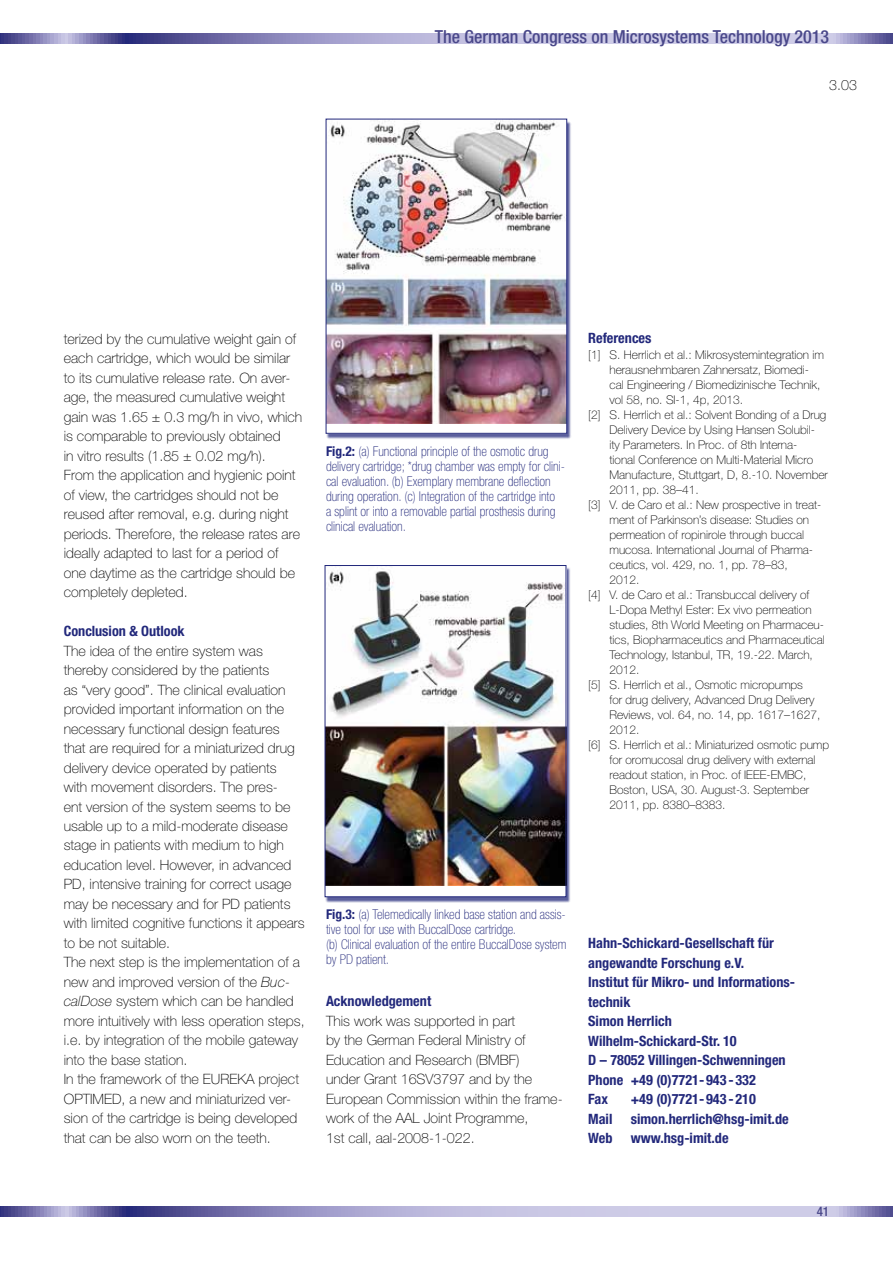
<style>
.page{position:relative;width:893px;height:1263px;background:#fff}
.page>*{position:absolute;margin:0;border:0;box-sizing:border-box;transform-origin:0 0}
.t1{font:500 condensed 18px "Helvetica Neue LT Std";color:#4a488a}
.t2{font:100 14.25px/19.5px "Helvetica Neue LT Std";color:#000}
.t3{font:700 condensed 14.25px/19.5px "Helvetica Neue LT Std";color:#22287b}
.t4{font:100 condensed 13.5px/15px "Helvetica Neue LT Std";color:#22287b}
.t5{font:500 condensed 13.05px "Helvetica Neue LT Std";color:#4a488a}
.t6{font:100 12px "Helvetica Neue LT Std";color:#000}
.s1{font-style:italic}
.s2{font-weight:700}
</style>
<div class="page">
<svg style="left:0;top:33px;width:893px;height:10px;background:#a29fc9"></svg>
<svg style="left:0;top:1207px;width:893px;height:9px;background:#a29fca"></svg>
<div style="left:326px;top:121px;width:245px;height:319px;background:#22287b;opacity:.75"></div>
<div style="left:326px;top:119px;width:241px;height:314px;background:#fff"></div>
<img style="left:328px;top:121px;width:237px;height:303px">
<div style="left:326px;top:119px;width:241px;height:314px;border:1px solid #22287b"></div>
<div style="left:325px;top:567px;width:245px;height:336px;background:#22287b;opacity:.75"></div>
<div style="left:325px;top:565px;width:241px;height:332px;background:#fff"></div>
<img style="left:327px;top:571px;width:237px;height:315px">
<div style="left:325px;top:565px;width:241px;height:332px;border:1px solid #22287b"></div>
<p class="t1" style="left:435px;top:26px;width:396px">The German Congress on Microsystems Technology 2013</p>
<p class="t2" style="left:829px;top:75px;width:29px">3.03</p>
<p class="t2" style="left:64px;top:329px;width:240px">terized by the cumulative weight gain of each cartridge, which would be similar to its cumulative release rate. On aver&shy;age, the measured cumulative weight gain was 1.65 ± 0.3 mg/h in vivo, which is comparable to previously obtained<br>in vitro results (1.85 ± 0.02 mg/h).<br>From the application and hygienic point of view, the cartridges should not be reused after removal, e.g. during night periods. Therefore, the release rates are ideally adapted to last for a period of one daytime as the cartridge should be completely depleted.</p>
<p class="t3" style="left:64px;top:621px;width:122px">Conclusion &amp; Outlook</p>
<p class="t2" style="left:64px;top:641px;width:242px">The idea of the entire system was thereby considered by the patients<br>as “very good”. The clinical evaluation provided important information on the necessary functional design features that are required for a miniaturized drug delivery device operated by patients<br>with movement disorders. The pres-<br>ent version of the system seems to be usable up to a mild-moderate disease stage in patients with medium to high education level. However, in advanced PD, intensive training for correct usage may be necessary and for PD patients with limited cognitive functions it appears to be not suitable.<br>The next step is the implementation of a new and improved version of the <span class="s1">Buc&shy;calDose</span> system which can be handled more intuitively with less operation steps, i.e. by integration of the mobile gateway into the base station.<br>In the framework of the EUREKA project OPTIMED, a new and miniaturized ver&shy;sion of the cartridge is being developed that can be also worn on the teeth.</p>
<p class="t4" style="left:326px;top:443px;width:240px"><span class="s2">Fig.2:</span> (a) Functional principle of the osmotic drug delivery cartridge; *drug chamber was empty for clini&shy;cal evaluation. (b) Exemplary membrane deflection during operation. (c) Integration of the cartridge into<br>a splint or into a removable partial prosthesis during clinical evaluation.</p>
<p class="t4" style="left:326px;top:907px;width:242px"><span class="s2">Fig.3:</span> (a) Telemedically linked base station and assis&shy;tive tool for use with BuccalDose cartridge.<br>(b) Clinical evaluation of the entire BuccalDose system by PD patient.</p>
<p class="t3" style="left:326px;top:991px;width:107px">Acknowledgement</p>
<p class="t2" style="left:326px;top:1011px;width:238px">This work was supported in part<br>by the German Federal Ministry of<br>Education and Research (BMBF)<br>under Grant 16SV3797 and by the<br>European Commission within the frame&shy;work of the AAL Joint Programme,<br>1st call, aal-2008-1-022.</p>
<p class="t3" style="left:588px;top:328px;width:65px">References</p>
<p class="t6" style="left:588px;top:347px;width:237px">[1] S. Herrlich et al.: Mikrosystemintegration im</p>
<p class="t6" style="left:609px;top:362px;width:201px">herausnehmbaren Zahnersatz, Biomedi-</p>
<p class="t6" style="left:609px;top:377px;width:212px">cal Engineering / Biomedizinische Technik,</p>
<p class="t6" style="left:609px;top:392px;width:135px">vol 58, no. SI-1, 4p, 2013.</p>
<p class="t6" style="left:588px;top:407px;width:240px">[2] S. Herrlich et al.: Solvent Bonding of a Drug</p>
<p class="t6" style="left:609px;top:422px;width:207px">Delivery Device by Using Hansen Solubil-</p>
<p class="t6" style="left:609px;top:437px;width:189px">ity Parameters. In Proc. of 8th Interna-</p>
<p class="t6" style="left:609px;top:452px;width:205px">tional Conference on Multi-Material Micro</p>
<p class="t6" style="left:609px;top:467px;width:220px">Manufacture, Stuttgart, D, 8.-10. November</p>
<p class="t6" style="left:609px;top:482px;width:91px">2011, pp. 38–41.</p>
<p class="t6" style="left:588px;top:497px;width:235px">[3] V. de Caro et al.: New prospective in treat-</p>
<p class="t6" style="left:609px;top:512px;width:201px">ment of Parkinson’s disease: Studies on</p>
<p class="t6" style="left:609px;top:527px;width:196px">permeation of ropinirole through buccal</p>
<p class="t6" style="left:609px;top:542px;width:205px">mucosa. International Journal of Pharma-</p>
<p class="t6" style="left:609px;top:557px;width:180px">ceutics, vol. 429, no. 1, pp. 78–83,</p>
<p class="t6" style="left:609px;top:572px;width:32px">2012.</p>
<p class="t6" style="left:588px;top:587px;width:223px">[4] V. de Caro et al.: Transbuccal delivery of</p>
<p class="t6" style="left:609px;top:602px;width:204px">L-Dopa Methyl Ester: Ex vivo permeation</p>
<p class="t6" style="left:609px;top:617px;width:216px">studies, 8th World Meeting on Pharmaceu-</p>
<p class="t6" style="left:609px;top:632px;width:217px">tics, Biopharmaceutics and Pharmaceutical</p>
<p class="t6" style="left:609px;top:647px;width:205px">Technology, Istanbul, TR, 19.-22. March,</p>
<p class="t6" style="left:609px;top:662px;width:32px">2012.</p>
<p class="t6" style="left:588px;top:677px;width:216px">[5] S. Herrlich et al., Osmotic micropumps</p>
<p class="t6" style="left:609px;top:692px;width:207px">for drug delivery, Advanced Drug Delivery</p>
<p class="t6" style="left:609px;top:707px;width:212px">Reviews, vol. 64, no. 14, pp. 1617–1627,</p>
<p class="t6" style="left:609px;top:722px;width:32px">2012.</p>
<p class="t6" style="left:588px;top:737px;width:242px">[6] S. Herrlich et al.: Miniaturized osmotic pump</p>
<p class="t6" style="left:609px;top:752px;width:208px">for oromucosal drug delivery with external</p>
<p class="t6" style="left:609px;top:767px;width:198px">readout station, in Proc. of IEEE-EMBC,</p>
<p class="t6" style="left:609px;top:782px;width:201px">Boston, USA, 30. August-3. September</p>
<p class="t6" style="left:609px;top:797px;width:118px">2011, pp. 8380–8383.</p>
<p class="t3" style="left:588px;top:933px;width:207px">Hahn-Schickard-Gesellschaft für angewandte Forschung e.V.<br>Institut für Mikro- und Informations&shy;technik<br>Simon Herrlich<br>Wilhelm-Schickard-Str. 10<br>D – 78052 Villingen-Schwenningen<br>Phone +49 (0)7721- 943 - 332<br>Fax</p>
<p class="t3" style="left:631px;top:1089px;width:127px">+49 (0)7721- 943 - 210</p>
<p class="t3" style="left:588px;top:1108px;width:26px">Mail</p>
<p class="t3" style="left:631px;top:1108px;width:159px">simon.herrlich@hsg-imit.de</p>
<p class="t3" style="left:588px;top:1128px;width:26px">Web</p>
<p class="t3" style="left:631px;top:1128px;width:99px">www.hsg-imit.de</p>
<p class="t5" style="left:817px;top:1203px;width:14px">41</p>
</div>
